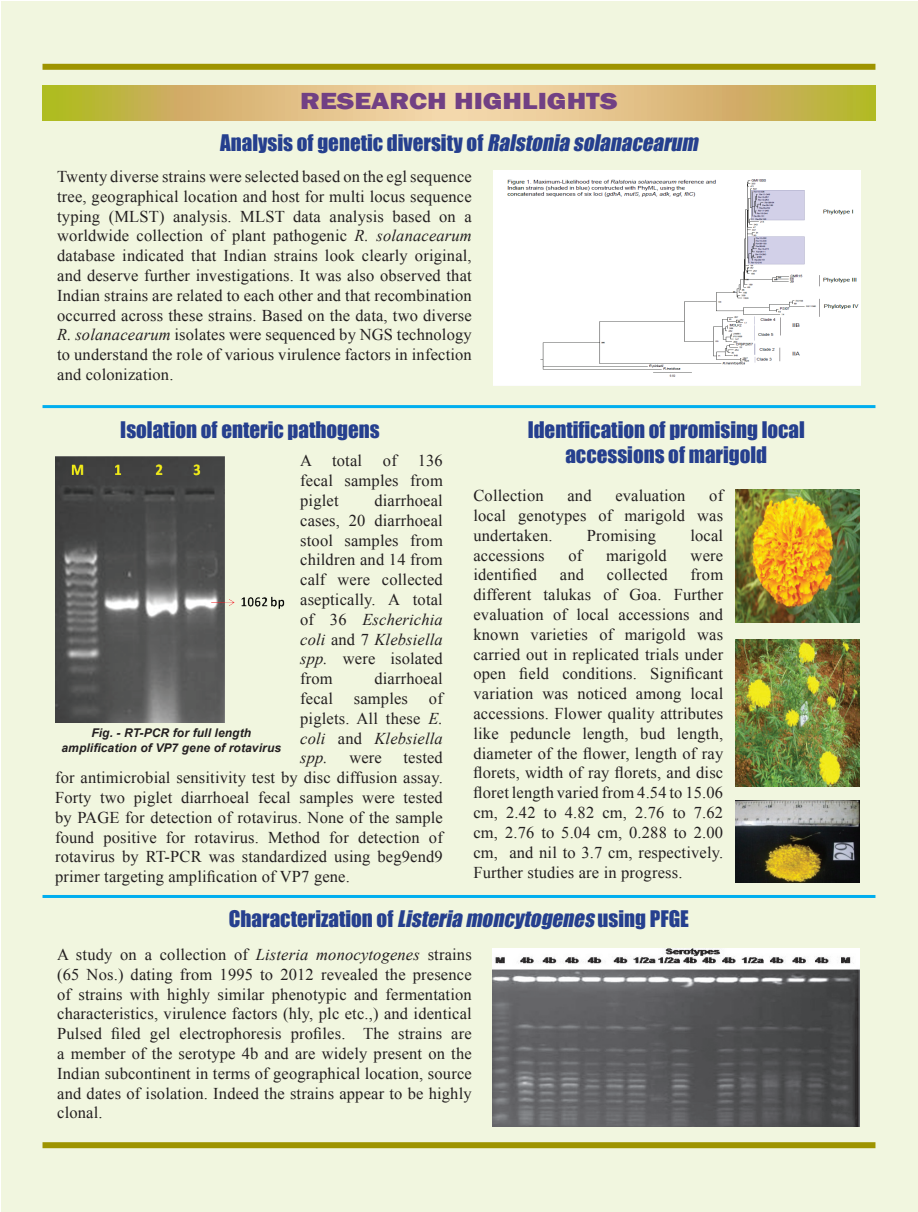
<style>
.page{position:relative;width:918px;height:1212px;background:#fff}
.page>*{position:absolute;margin:0;border:0;box-sizing:border-box;transform-origin:0 0}
.t1{font:800 24px "Franklin Gothic";color:#714084;scale:1.2 1}
.t2{font:21px/25.2px "Impact";color:#253f8e;text-align:center}
.t3{font:16.5px/19.8px "Times New Roman";letter-spacing:.01em;color:#231f20;text-align:justify}
.t4{font:italic 700 12px/14.4px "Arial";letter-spacing:.01em;color:#231f20;text-align:center}
.s1{font-style:italic}
</style>
<div class="page">
<div style="left:1px;top:1px;width:917px;height:1211px;background:#f1f6df"></div>
<div style="left:43px;top:64px;width:832px;height:6px;background:#9e9400"></div>
<div style="left:43px;top:1142px;width:832px;height:6px;background:#9e9400"></div>
<svg style="left:43px;top:85px;width:832px;height:36px;background:#d8be74"></svg>
<hr style="left:43px;top:405px;width:832px;height:3px;background:#00aeef">
<hr style="left:43px;top:895px;width:832px;height:3px;background:#00aeef">
<img style="left:493px;top:170px;width:368px;height:215px">
<img style="left:55px;top:457px;width:230px;height:266px">
<img style="left:736px;top:639px;width:123px;height:147px">
<img style="left:736px;top:800px;width:123px;height:83px">
<img style="left:736px;top:489px;width:123px;height:133px">
<img style="left:493px;top:948px;width:366px;height:179px">
<h1 class="t1" style="left:300px;top:85px;width:266px">RESEARCH HIGHLIGHTS</h1>
<p class="t2" style="left:220px;top:130px;width:485px">Analysis of genetic diversity of <span class="s1">Ralstonia solanacearum</span></p>
<p class="t3" style="left:57px;top:166px;width:416px">Twenty diverse strains were selected based on the egl sequence tree, geographical location and host for multi locus sequence typing (MLST) analysis. MLST data analysis based on a worldwide collection of plant pathogenic <span class="s1">R. solanacearum </span>database indicated that Indian strains look clearly original, and deserve further investigations. It was also observed that Indian strains are related to each other and that recombination occurred across these strains. Based on the data, two diverse <span class="s1">R. solanacearum</span> isolates were sequenced by NGS technology to understand the role of various virulence factors in infection and colonization.</p>
<p class="t2" style="left:120px;top:417px;width:261px">Isolation of enteric pathogens</p>
<p class="t2" style="left:528px;top:417px;width:279px">Identification of promising local accessions of marigold</p>
<p class="t3" style="left:473px;top:485px;width:72px">Collection</p>
<p class="t3" style="left:567px;top:485px;width:26px">and</p>
<p class="t3" style="left:615px;top:485px;width:72px">evaluation</p>
<p class="t3" style="left:300px;top:451px;width:63px">A total</p>
<p class="t3" style="left:383px;top:451px;width:15px">of</p>
<p class="t3" style="left:300px;top:451px;width:144px;text-indent:118px">136 fecal samples from piglet</p>
<p class="t3" style="left:473px;top:485px;width:251px;text-indent:236px">of local genotypes of marigold was undertaken.</p>
<p class="t3" style="left:300px;top:490px;width:144px;text-indent:74px">diarrhoeal cases, 20 diarrhoeal stool samples from children and 14 from calf were collected aseptically. A total of 36 <span class="s1">Escherichia coli</span> and 7 <span class="s1">Klebsiella spp.</span> were isolated from</p>
<p class="t3" style="left:587px;top:525px;width:71px">Promising</p>
<p class="t3" style="left:690px;top:525px;width:34px">local</p>
<p class="t3" style="left:473px;top:545px;width:73px">accessions</p>
<p class="t3" style="left:568px;top:545px;width:15px">of</p>
<p class="t3" style="left:606px;top:545px;width:62px">marigold</p>
<p class="t3" style="left:691px;top:545px;width:34px">were</p>
<p class="t3" style="left:473px;top:565px;width:65px">identified</p>
<p class="t3" style="left:560px;top:565px;width:26px">and</p>
<p class="t3" style="left:607px;top:565px;width:62px">collected</p>
<p class="t3" style="left:473px;top:565px;width:251px;text-indent:217px">from different talukas of Goa. Further evaluation of local accessions and known varieties of marigold was carried out in replicated trials under open field conditions. Significant variation was noticed among local accessions. Flower quality attributes like peduncle length, bud length, diameter of the flower, length of ray florets, width of ray florets, and disc floret length varied from 4.54 to 15.06 cm, 2.42 to 4.82 cm, 2.76 to 7.62 cm, 2.76 to 5.04 cm, 0.288 to 2.00 cm, and nil to 3.7 cm, respectively.<br>Further studies are in progress.</p>
<p class="t3" style="left:374px;top:668px;width:70px">diarrhoeal</p>
<p class="t3" style="left:300px;top:688px;width:34px">fecal</p>
<p class="t3" style="left:354px;top:688px;width:56px">samples</p>
<p class="t3" style="left:300px;top:688px;width:144px;text-indent:129px">of piglets. All these <span class="s1">E. coli</span> and <span class="s1">Klebsiella spp.</span></p>
<p class="t4" style="left:61px;top:726px;width:221px">Fig. - RT-PCR for full length amplification of VP7 gene of rotavirus</p>
<p class="t3" style="left:55px;top:748px;width:389px;text-indent:348px">tested for antimicrobial sensitivity test by disc diffusion assay.<br>Forty two piglet diarrhoeal fecal samples were tested by PAGE for detection of rotavirus. None of the sample found positive for rotavirus. Method for detection of rotavirus by RT-PCR was standardized using beg9end9 primer targeting amplification of VP7 gene.</p>
<p class="t3" style="left:349px;top:748px;width:34px">were</p>
<p class="t2" style="left:229px;top:905px;width:462px">Characterization of <span class="s1">Listeria moncytogenes</span>using PFGE</p>
<p class="t3" style="left:57px;top:944px;width:416px">A study on a collection of <span class="s1">Listeria monocytogenes</span> strains (65 Nos.) dating from 1995 to 2012 revealed the presence of strains with highly similar phenotypic and fermentation characteristics, virulence factors (hly, plc etc.,) and identical Pulsed filed gel electrophoresis profiles. The strains are a member of the serotype 4b and are widely present on the Indian subcontinent in terms of geographical location, source and dates of isolation. Indeed the strains appear to be highly clonal.</p>
</div>
